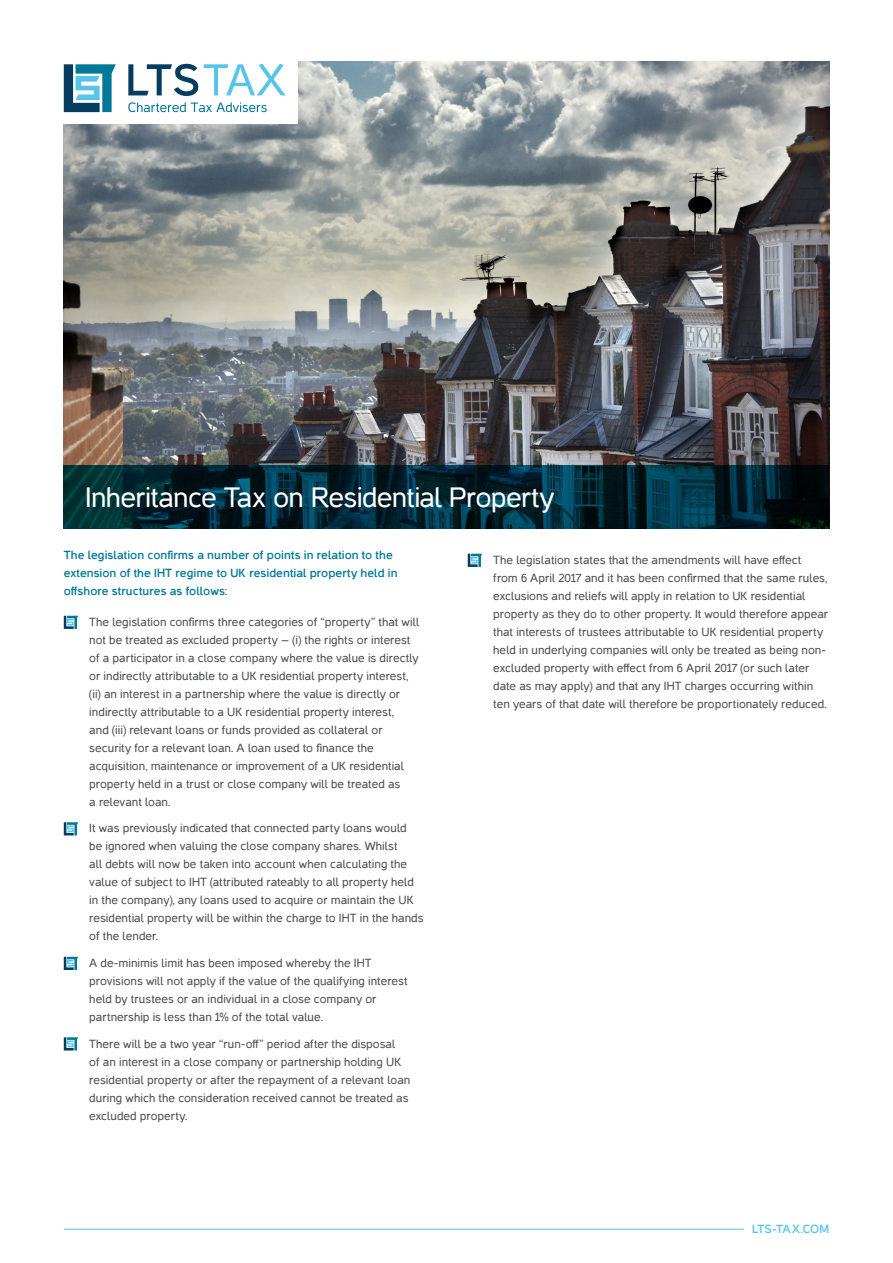
<style>
.page{position:relative;width:893px;height:1263px;background:#fff}
.page>*{position:absolute;margin:0;border:0;box-sizing:border-box;transform-origin:0 0}
.t1{font:28.5px "Casper";letter-spacing:-.02em;color:#fff}
.t2{font:12px/18px "Casper";letter-spacing:.01em;color:#4b4c4d}
.t3{font:700 12px/18px "Casper";letter-spacing:.01em;color:#007999}
.t4{font:700 12px "Casper";letter-spacing:-.01em;color:#56c5e9}
</style>
<div class="page">
<svg style="left:64px;top:616px;width:14px;height:13px"></svg>
<svg style="left:64px;top:822px;width:14px;height:13px"></svg>
<svg style="left:64px;top:957px;width:14px;height:13px"></svg>
<svg style="left:64px;top:1037px;width:14px;height:13px"></svg>
<svg style="left:468px;top:554px;width:14px;height:13px"></svg>
<img style="left:64px;top:62px;width:765px;height:404px">
<svg style="left:64px;top:466px;width:765px;height:63px;background:#002834"></svg>
<div style="left:0;top:0;width:298px;height:123px;background:#fff"></div>
<svg style="left:64px;top:64px;width:52px;height:48px"></svg>
<svg style="left:128px;top:64px;width:70px;height:32px"></svg>
<svg style="left:204px;top:64px;width:82px;height:31px"></svg>
<svg style="left:128px;top:102px;width:139px;height:10px"></svg>
<hr style="left:64px;top:1229px;width:682px;height:1px;background:#56c5e9">
<div style="left:744px;top:1225px;width:85px;height:8px;background:#fff"></div>
<p class="t1" style="left:85px;top:482px;width:471px">Inheritance Tax on Residential Property</p>
<p class="t3" style="left:64px;top:546px;width:335px">The legislation confirms a number of points in relation to the extension of the IHT regime to UK residential property held in offshore structures as follows:</p>
<p class="t2" style="left:89px;top:613px;width:331px">The legislation confirms three categories of “property” that will not be treated as excluded property – (i) the rights or interest of a participator in a close company where the value is directly or indirectly attributable to a UK residential property interest, (ii) an interest in a partnership where the value is directly or indirectly attributable to a UK residential property interest,<br>and (iii) relevant loans or funds provided as collateral or security for a relevant loan. A loan used to finance the acquisition, maintenance or improvement of a UK residential property held in a trust or close company will be treated as<br>a relevant loan.</p>
<p class="t2" style="left:89px;top:819px;width:336px">It was previously indicated that connected party loans would<br>be ignored when valuing the close company shares. Whilst<br>all debts will now be taken into account when calculating the value of subject to IHT (attributed rateably to all property held in the company), any loans used to acquire or maintain the UK residential property will be within the charge to IHT in the hands of the lender.</p>
<p class="t2" style="left:89px;top:954px;width:320px">A de-minimis limit has been imposed whereby the IHT provisions will not apply if the value of the qualifying interest held by trustees or an individual in a close company or partnership is less than 1% of the total value.</p>
<p class="t2" style="left:89px;top:1034px;width:322px">There will be a two year “run-off” period after the disposal<br>of an interest in a close company or partnership holding UK residential property or after the repayment of a relevant loan during which the consideration received cannot be treated as excluded property.</p>
<p class="t2" style="left:493px;top:551px;width:336px">The legislation states that the amendments will have effect from 6 April 2017 and it has been confirmed that the same rules, exclusions and reliefs will apply in relation to UK residential property as they do to other property. It would therefore appear that interests of trustees attributable to UK residential property held in underlying companies will only be treated as being non&shy;excluded property with effect from 6 April 2017 (or such later date as may apply) and that any IHT charges occurring within ten years of that date will therefore be proportionately reduced.</p>
<p class="t4" style="left:752px;top:1223px;width:79px">LTS-TAX.COM</p>
</div>
